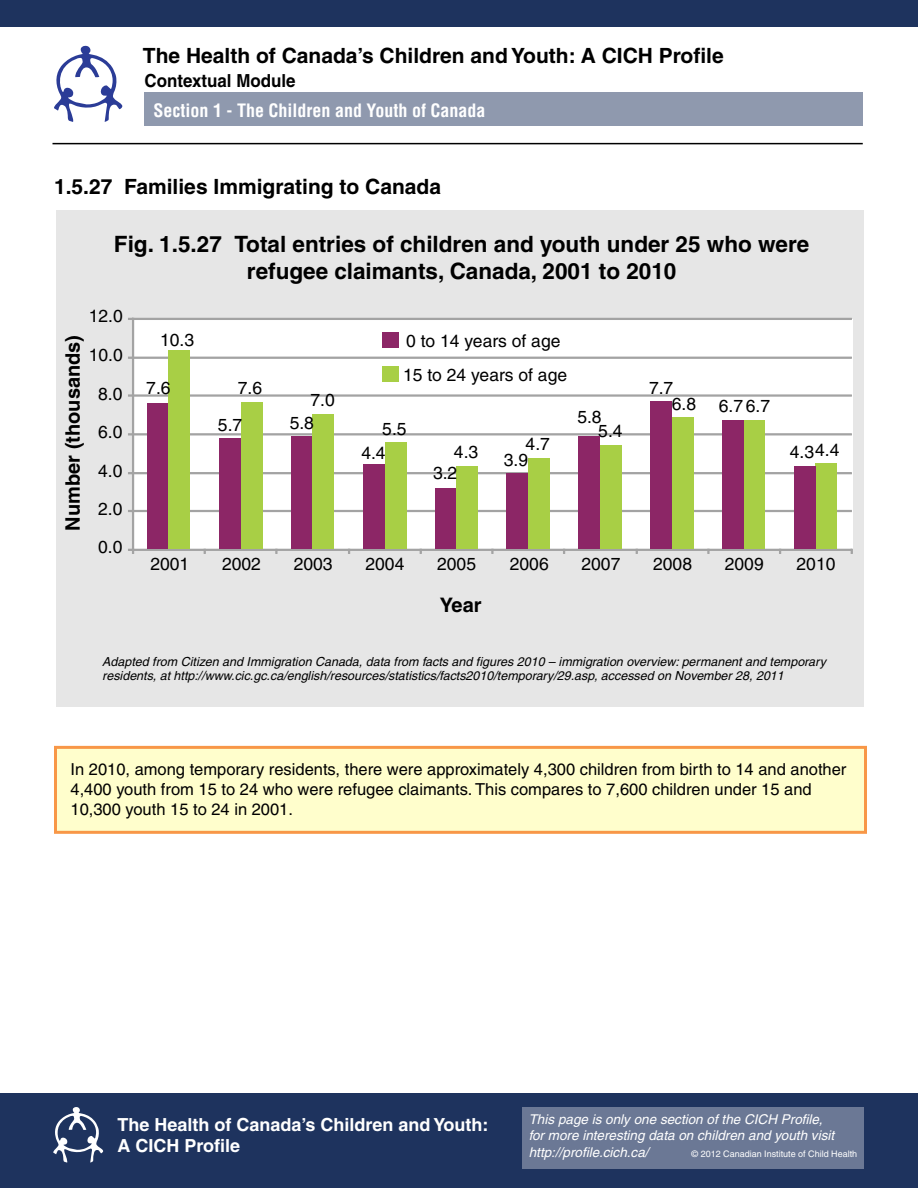
<style>
.page{position:relative;width:918px;height:1188px;background:#fff}
.page>*{position:absolute;margin:0;border:0;box-sizing:border-box;transform-origin:0 0}
.t1{font:700 22.5px/26.7px "Helvetica";color:#000;text-align:center}
.t2{font:700 21px "Helvetica";color:#000}
.t3{font:700 19.95px "Helvetica";color:#000}
.t4{font:700 18px/21.6px "Helvetica";color:#fff}
.t5{font:700 condensed 18px "Helvetica";color:#fff}
.t6{font:700 18px "Helvetica";color:#000;scale:.94 1}
.t7{font:17.55px/34.2px "Helvetica";color:#000}
.t8{font:16.5px/19.8px "Helvetica";color:#000}
.t9{font:italic 13.5px/16.2px "Helvetica";color:#fff}
.t10{font:italic 12.45px/14.4px "Helvetica";color:#000}
.t11{font:9px "Helvetica";color:#fff}
</style>
<div class="page">
<div style="left:0;top:1093px;width:918px;height:95px;background:#1e335e"></div>
<svg style="left:53px;top:1107px;width:50px;height:56px"></svg>
<svg style="left:54px;top:46px;width:68px;height:76px"></svg>
<div style="left:522px;top:1107px;width:342px;height:62px;background:#6b7895"></div>
<hr style="left:52px;top:143px;width:811px;height:1px;background:#000">
<div style="left:0;top:0;width:918px;height:27px;background:#1e335e"></div>
<div style="left:145px;top:92px;width:718px;height:34px;background:#8f99ae"></div>
<div style="left:56px;top:747px;width:810px;height:85px;background:#fffecc"></div>
<div style="left:54px;top:746px;width:813px;height:88px;border:3px solid #f89747"></div>
<div style="left:56px;top:210px;width:808px;height:496px;background:#e6e6e6"></div>
<div style="left:134px;top:319px;width:719px;height:231px;background:#fff"></div>
<hr style="left:132px;top:510px;width:720px;height:2px;background:#a3a3a3">
<hr style="left:132px;top:472px;width:720px;height:2px;background:#a3a3a3">
<div style="left:132px;top:433px;width:720px;height:2px;background:#a3a3a3;border:1px solid #a3a3a3"></div>
<div style="left:132px;top:394px;width:720px;height:3px;background:#a3a3a3;border:1px solid #a3a3a3"></div>
<div style="left:132px;top:357px;width:720px;height:2px;background:#a3a3a3;border:1px solid #a3a3a3"></div>
<hr style="left:132px;top:318px;width:720px;height:2px;background:#a3a3a3">
<div style="left:132px;top:318px;width:2px;height:232px;border:1px solid #a3a3a3"></div>
<svg style="left:128px;top:394px;width:5px;height:3px"></svg>
<div style="left:132px;top:549px;width:720px;height:2px;border:1px solid #a3a3a3"></div>
<svg style="left:128px;top:549px;width:6px;height:5px"></svg>
<svg style="left:275px;top:549px;width:3px;height:5px"></svg>
<svg style="left:491px;top:549px;width:3px;height:5px"></svg>
<svg style="left:707px;top:549px;width:3px;height:5px"></svg>
<div style="left:383px;top:332px;width:16px;height:16px;background:#8c2666"></div>
<div style="left:383px;top:367px;width:16px;height:15px;background:#a8cf45"></div>
<div style="left:147px;top:403px;width:21px;height:146px;background:#8c2666"></div>
<div style="left:220px;top:438px;width:21px;height:111px;background:#8c2666"></div>
<div style="left:291px;top:436px;width:21px;height:113px;background:#8c2666"></div>
<div style="left:364px;top:464px;width:21px;height:85px;background:#8c2666"></div>
<div style="left:435px;top:488px;width:21px;height:61px;background:#8c2666"></div>
<div style="left:507px;top:473px;width:21px;height:76px;background:#8c2666"></div>
<div style="left:169px;top:350px;width:21px;height:199px;background:#a8cf45"></div>
<div style="left:241px;top:403px;width:22px;height:146px;background:#a8cf45"></div>
<div style="left:313px;top:414px;width:21px;height:135px;background:#a8cf45"></div>
<div style="left:385px;top:442px;width:21px;height:107px;background:#a8cf45"></div>
<div style="left:457px;top:466px;width:21px;height:83px;background:#a8cf45"></div>
<div style="left:528px;top:459px;width:21px;height:90px;background:#a8cf45"></div>
<div style="left:600px;top:445px;width:22px;height:104px;background:#a8cf45"></div>
<div style="left:744px;top:420px;width:21px;height:129px;background:#a8cf45"></div>
<div style="left:816px;top:463px;width:21px;height:86px;background:#a8cf45"></div>
<div style="left:672px;top:417px;width:21px;height:132px;background:#a8cf45"></div>
<div style="left:579px;top:437px;width:21px;height:112px;background:#8c2666"></div>
<div style="left:722px;top:420px;width:21px;height:129px;background:#8c2666"></div>
<div style="left:794px;top:466px;width:21px;height:83px;background:#8c2666"></div>
<div style="left:650px;top:401px;width:22px;height:148px;background:#8c2666"></div>
<h2 class="t2" style="left:143px;top:43px;width:582px">The Health of Canada’s Children and Youth: A CICH Profile</h2>
<h3 class="t6" style="left:145px;top:70px;width:162px">Contextual Module</h3>
<h3 class="t5" style="left:154px;top:99px;width:334px">Section 1 - The Children and Youth of Canada</h3>
<h2 class="t2" style="left:54px;top:174px;width:389px">1.5.27 Families Immigrating to Canada</h2>
<h1 class="t1" style="left:114px;top:230px;width:697px">Fig. 1.5.27 Total entries of children and youth under 25 who were refugee claimants, Canada, 2001 to 2010</h1>
<h3 class="t7" style="left:89px;top:299px;width:36px">12.0</h3>
<h3 class="t3" style="left:61px;top:531px;width:197px;rotate:-90deg">Number (thousands)</h3>
<h3 class="t7" style="left:89px;top:338px;width:36px">10.0</h3>
<h3 class="t7" style="left:98px;top:377px;width:26px">8.0</h3>
<h3 class="t7" style="left:98px;top:415px;width:26px">6.0</h3>
<h3 class="t7" style="left:98px;top:453px;width:26px">4.0</h3>
<h3 class="t7" style="left:98px;top:492px;width:26px">2.0</h3>
<h3 class="t7" style="left:98px;top:530px;width:26px">0.0</h3>
<h3 class="t7" style="left:160px;top:323px;width:36px">10.3</h3>
<h3 class="t7" style="left:146px;top:371px;width:26px">7.6</h3>
<h3 class="t7" style="left:238px;top:371px;width:26px">7.6</h3>
<h3 class="t7" style="left:311px;top:383px;width:26px">7.0</h3>
<h3 class="t7" style="left:218px;top:408px;width:26px">5.7</h3>
<h3 class="t7" style="left:290px;top:406px;width:26px">5.8</h3>
<h3 class="t7" style="left:403px;top:323px;width:166px">0 to 14 years of age<br>15 to 24 years of age</h3>
<h3 class="t7" style="left:382px;top:412px;width:26px">5.5</h3>
<h3 class="t7" style="left:361px;top:436px;width:26px">4.4</h3>
<h3 class="t7" style="left:454px;top:434px;width:26px">4.3</h3>
<h3 class="t7" style="left:433px;top:455px;width:26px">3.2</h3>
<h3 class="t7" style="left:526px;top:427px;width:26px">4.7</h3>
<h3 class="t7" style="left:504px;top:442px;width:26px">3.9</h3>
<h3 class="t7" style="left:577px;top:400px;width:26px">5.8</h3>
<h3 class="t7" style="left:598px;top:414px;width:26px">5.4</h3>
<h3 class="t7" style="left:649px;top:371px;width:26px">7.7</h3>
<h3 class="t7" style="left:672px;top:387px;width:26px">6.8</h3>
<h3 class="t7" style="left:719px;top:389px;width:53px">6.7 6.7</h3>
<h3 class="t7" style="left:815px;top:432px;width:26px">4.4</h3>
<h3 class="t7" style="left:790px;top:434px;width:26px">4.3</h3>
<h3 class="t7" style="left:150px;top:547px;width:40px">2001</h3>
<h3 class="t7" style="left:222px;top:547px;width:40px">2002</h3>
<h3 class="t7" style="left:294px;top:547px;width:40px">2003</h3>
<h3 class="t7" style="left:365px;top:547px;width:40px">2004</h3>
<h3 class="t7" style="left:437px;top:547px;width:40px">2005</h3>
<h3 class="t7" style="left:510px;top:547px;width:40px">2006</h3>
<h3 class="t7" style="left:582px;top:547px;width:40px">2007</h3>
<h3 class="t7" style="left:653px;top:547px;width:40px">2008</h3>
<h3 class="t7" style="left:725px;top:547px;width:40px">2009</h3>
<h3 class="t7" style="left:797px;top:547px;width:40px">2010</h3>
<h3 class="t3" style="left:440px;top:593px;width:43px">Year</h3>
<p class="t10" style="left:102px;top:654px;width:728px">Adapted from Citizen and Immigration Canada,data from facts and figures 2010 – immigration overview: permanentand temporary residents,athttp://www.cic.gc.ca/english/resources/statistics/facts2010/temporary/29.asp,accessed on November28,2011</p>
<h3 class="t8" style="left:70px;top:759px;width:777px">In 2010, among temporary residents, there were approximately 4,300 children from birth to 14 and another<br>4,400 youth from 15 to 24 who were refugee claimants. This compares to 7,600 children under 15 and<br>10,300 youth 15 to 24 in 2001.</h3>
<h3 class="t4" style="left:118px;top:1113px;width:373px">The Health of Canada’s Children and Youth:<br>A CICH Profile</h3>
<p class="t9" style="left:529px;top:1111px;width:307px">This page is only one section of the CICH Profile, for more interesting data on children and youth visit http://profile.cich.ca/</p>
<p class="t11" style="left:692px;top:1149px;width:167px">© 2012 Canadian Institute of Child Health</p>
</div>
